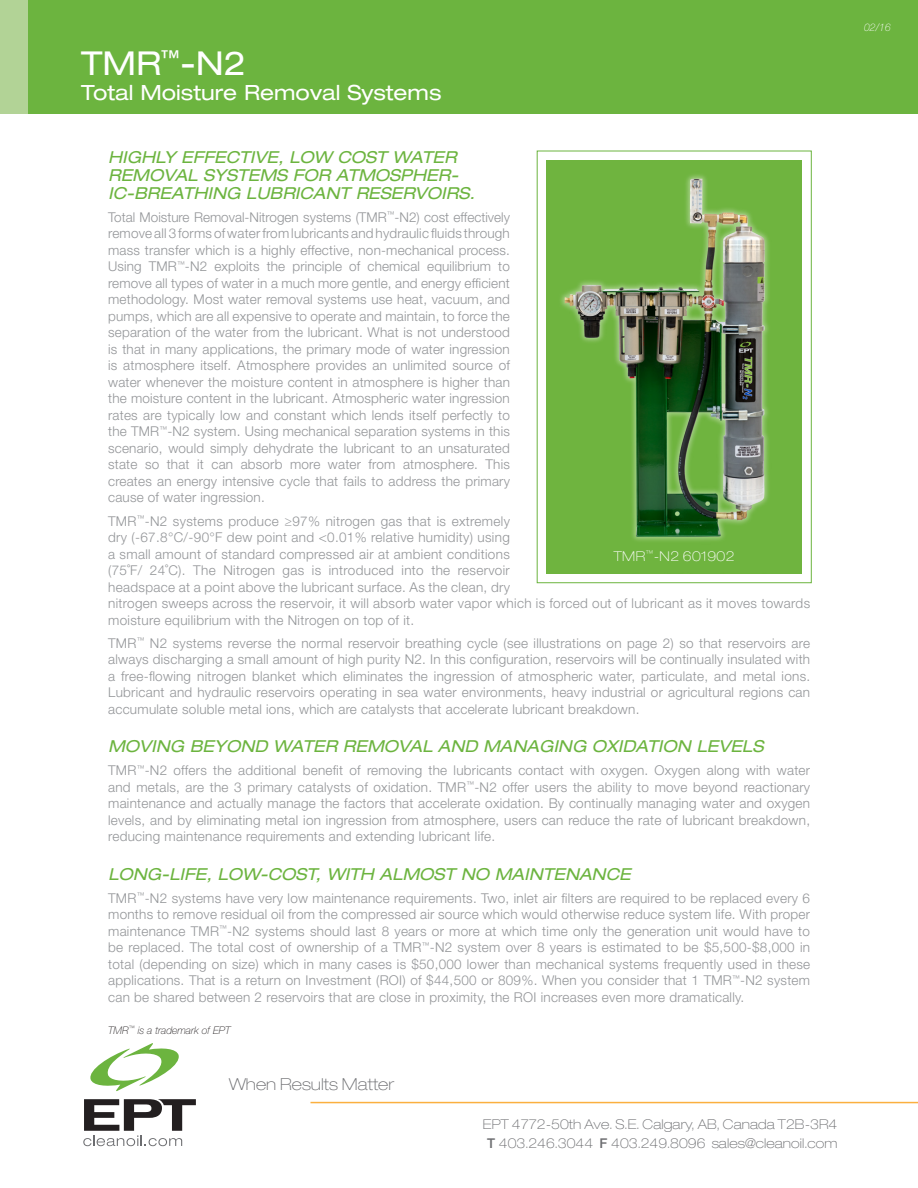
<style>
.page{position:relative;width:918px;height:1188px;background:#fff}
.page>*{position:absolute;margin:0;border:0;box-sizing:border-box;transform-origin:0 0}
.t1{font:expanded 33px "Helvetica Neue LT Std";color:#fff}
.t2{font:expanded 21px "Helvetica Neue LT Std";color:#fff}
.Subhead1-AllCaps{font:italic expanded 16.5px/18px "Helvetica Neue LT Std";color:#6cb43f}
.t3{font:100 expanded 16.5px "Helvetica Neue LT Std";letter-spacing:.005em;color:#6c6d70}
.body{font:300 13.5px/16.5px "Helvetica Neue LT Std";letter-spacing:.025em;color:#939598;text-align:justify}
.t4{font:100 expanded 13.5px/19px "Helvetica Neue LT Std";letter-spacing:.005em;color:#6c6d70;text-align:center}
.Feature_Copy{font:100 expanded 13.5px "Helvetica Neue LT Std";letter-spacing:.03em;color:#fff}
.Footnote{font:italic 100 10.5px "Helvetica Neue LT Std";color:#231f20}
.t5{font:italic 100 10.5px "Helvetica Neue LT Std";color:#fff}
.s1{font-weight:500;font-stretch:normal}
</style>
<div class="page">
<img style="left:547px;top:160px;width:255px;height:413px">
<div style="left:537px;top:151px;width:275px;height:432px;border:1px solid #6cb43f"></div>
<div style="left:28px;top:0;width:890px;height:114px;background:#6cb43f"></div>
<div style="left:0;top:0;width:28px;height:114px;background:#b2d396"></div>
<hr style="left:310px;top:1102px;width:608px;height:1px;background:#fbb03f">
<svg style="left:90px;top:1043px;width:89px;height:48px"></svg>
<svg style="left:83px;top:1099px;width:113px;height:47px"></svg>
<h1 class="t1" style="left:81px;top:43px;width:167px">TMR<sup>™</sup>-N2</h1>
<h2 class="t2" style="left:81px;top:80px;width:362px">Total Moisture Removal Systems</h2>
<p class="Subhead1-AllCaps" style="left:108px;top:148px;width:368px">HIGHLY EFFECTIVE, LOW COST WATER<br>REMOVAL SYSTEMS FOR ATMOSPHER-<br>IC-BREATHING LUBRICANT RESERVOIRS.</p>
<p class="body" style="left:108px;top:208px;width:403px">Total Moisture Removal-Nitrogen systems (TMR<sup>™</sup>-N2) cost effectively remove all 3 forms of water from lubricants and hydraulic fluids through mass transfer which is a highly effective, non-mechanical process.<br>Using TMR<sup>™</sup>-N2 exploits the principle of chemical equilibrium to remove all types of water in a much more gentle, and energy efficient methodology. Most water removal systems use heat, vacuum, and pumps, which are all expensive to operate and maintain, to force the separation of the water from the lubricant. What is not understood is that in many applications, the primary mode of water ingression is atmosphere itself. Atmosphere provides an unlimited source of water whenever the moisture content in atmosphere is higher than the moisture content in the lubricant. Atmospheric water ingression rates are typically low and constant which lends itself perfectly to the TMR<sup>™</sup>-N2 system. Using mechanical separation systems in this scenario, would simply dehydrate the lubricant to an unsaturated state so that it can absorb more water from atmosphere. This creates an energy intensive cycle that fails to address the primary cause of water ingression.</p>
<p class="body" style="left:108px;top:512px;width:704px;text-align:left">TMR<sup>™</sup>-N2 systems produce ≥97% nitrogen gas that is extremely<br>dry (-67.8°C/-90°F dew point and &lt;0.01% relative humidity) using<br>a small amount of standard compressed air at ambient conditions<br>(75˚F/ 24˚C). The Nitrogen gas is introduced into the reservoir<br>headspace at a point above the lubricant surface. As the clean, dry<br>nitrogen sweeps across the reservoir, it will absorb water vapor which is forced out of lubricant as it moves towards moisture equilibrium with the Nitrogen on top of it.</p>
<p class="body" style="left:108px;top:634px;width:704px">TMR<sup>™</sup> N2 systems reverse the normal reservoir breathing cycle (see illustrations on page 2) so that reservoirs are always discharging a small amount of high purity N2. In this configuration, reservoirs will be continually insulated with a free-flowing nitrogen blanket which eliminates the ingression of atmospheric water, particulate, and metal ions.<br>Lubricant and hydraulic reservoirs operating in sea water environments, heavy industrial or agricultural regions can accumulate soluble metal ions, which are catalysts that accelerate lubricant breakdown.</p>
<p class="Subhead1-AllCaps" style="left:108px;top:737px;width:657px">MOVING BEYOND WATER REMOVAL AND MANAGING OXIDATION LEVELS</p>
<p class="body" style="left:108px;top:762px;width:704px">TMR<sup>™</sup>-N2 offers the additional benefit of removing the lubricants contact with oxygen. Oxygen along with water and metals, are the 3 primary catalysts of oxidation. TMR<sup>™</sup>-N2 offer users the ability to move beyond reactionary maintenance and actually manage the factors that accelerate oxidation. By continually managing water and oxygen levels, and by eliminating metal ion ingression from atmosphere, users can reduce the rate of lubricant breakdown, reducing maintenance requirements and extending lubricant life.</p>
<p class="Subhead1-AllCaps" style="left:108px;top:865px;width:524px">LONG-LIFE, LOW-COST, WITH ALMOST NO MAINTENANCE</p>
<p class="body" style="left:108px;top:889px;width:704px">TMR<sup>™</sup>-N2 systems have very low maintenance requirements. Two, inlet air filters are required to be replaced every 6 months to remove residual oil from the compressed air source which would otherwise reduce system life. With proper maintenance TMR<sup>™</sup>-N2 systems should last 8 years or more at which time only the generation unit would have to be replaced. The total cost of ownership of a TMR<sup>™</sup>-N2 system over 8 years is estimated to be $5,500-$8,000 in total (depending on size) which in many cases is $50,000 lower than mechanical systems frequently used in these applications. That is a return on Investment (ROI) of $44,500 or 809%. When you consider that 1 TMR<sup>™</sup>-N2 system can be shared between 2 reservoirs that are close in proximity, the ROI increases even more dramatically.</p>
<p class="Footnote" style="left:108px;top:1024px;width:124px">TMR<sup>™</sup> is a trademark of EPT</p>
<p class="Feature_Copy" style="left:614px;top:548px;width:122px">TMR<sup>™</sup>-N2 601902</p>
<p class="t3" style="left:229px;top:1074px;width:167px">When Results Matter</p>
<p class="t4" style="left:483px;top:1115px;width:356px">EPT 4772-50th Ave. S.E. Calgary, AB, Canada T2B-3R4<br><span class="s1">T</span> 403.246.3044 <span class="s1">F</span> 403.249.8096 sales@cleanoil.com</p>
<p class="t5" style="left:864px;top:22px;width:28px">02/16</p>
</div>
